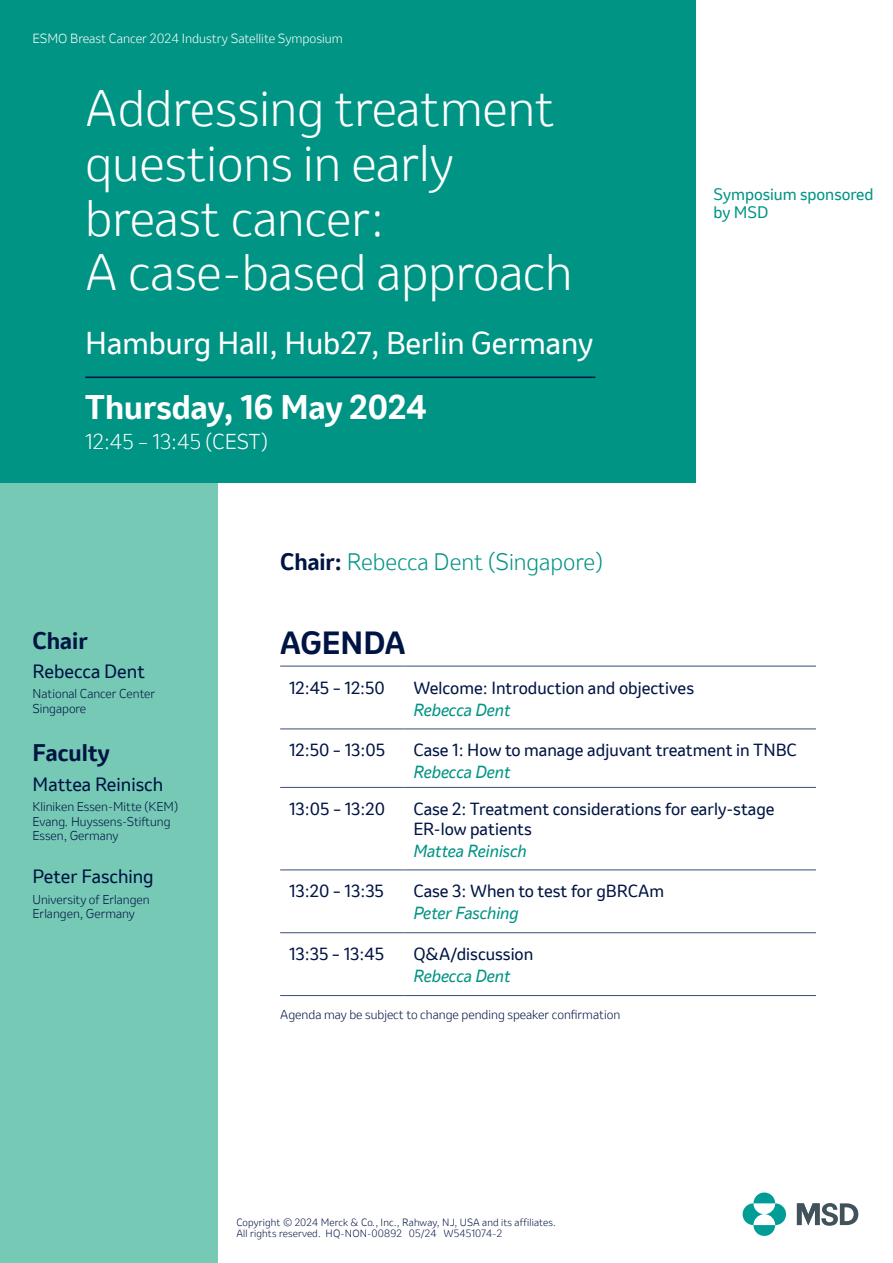
<style>
.page{position:relative;width:893px;height:1263px;background:#fff}
.page>*{position:absolute;margin:0;border:0;box-sizing:border-box;transform-origin:0 0}
._3__Title_of_Meeting{font:300 48px/54.8px "Invention";color:#fff}
._5__Day__Date_Month_Year{font:700 31.95px "Invention";color:#fff}
._8__AGENDA{font:700 30px "Invention";color:#001443}
._4__Venue_Room_City__Country{font:29.55px "Invention";color:#fff}
._10A___LEFT__CHAIR_FACULTY{font:700 22.5px "Invention";color:#001443}
._7__Chair__Speaker_Name__Country{font:300 22.35px "Invention";color:#009484}
._6__Time{font:300 20.1px "Invention";color:#fff}
._10B___LEFT__Speaker_Name{font:18px "Invention";color:#001443}
._9A__Agenda__Time_Title{font:16.35px/19.6px "Invention";color:#001443}
._9B__Agenda__Speaker_Name{font:italic 16.35px "Invention";color:#009484}
._2A__MSD_Meeting_Type{font:15.6px/18.8px "Invention";color:#009484}
._1A___TOP_LEFT__Conference_Mtg_Name_w_Rul{font:300 12.45px "Invention";color:#fff}
._9C__Agenda_disclaimer{font:300 12.15px "Invention";color:#001443}
._10C___LEFT__Title_Dept__Company__etc{font:300 12px/14.4px "Invention";color:#001443}
._11__Copyright{font:300 9.9px/10.9px "Invention";letter-spacing:.015em;color:#001443}
.s1{font-weight:700;color:#001443}
</style>
<div class="page">
<div style="left:0;top:0;width:217px;height:1263px;background:#76c9b5"></div>
<div style="left:0;top:0;width:696px;height:482px;background:#009484"></div>
<hr style="left:280px;top:666px;width:124px;height:1px;background:#354e77">
<hr style="left:404px;top:666px;width:412px;height:1px;background:#354e77">
<hr style="left:280px;top:728px;width:124px;height:1px;background:#354e77">
<hr style="left:404px;top:728px;width:412px;height:1px;background:#354e77">
<hr style="left:280px;top:787px;width:124px;height:1px;background:#354e77">
<hr style="left:404px;top:787px;width:412px;height:1px;background:#354e77">
<hr style="left:280px;top:869px;width:124px;height:1px;background:#354e77">
<hr style="left:404px;top:869px;width:412px;height:1px;background:#354e77">
<hr style="left:280px;top:932px;width:124px;height:1px;background:#354e77">
<hr style="left:404px;top:932px;width:412px;height:1px;background:#354e77">
<hr style="left:280px;top:995px;width:124px;height:1px;background:#354e77">
<hr style="left:404px;top:995px;width:412px;height:1px;background:#354e77">
<hr style="left:85px;top:377px;width:510px;height:1px;background:#001443">
<svg style="left:753px;top:1192px;width:22px;height:11px"></svg>
<svg style="left:753px;top:1225px;width:22px;height:11px"></svg>
<svg style="left:743px;top:1203px;width:20px;height:22px"></svg>
<svg style="left:765px;top:1203px;width:21px;height:22px"></svg>
<svg style="left:797px;top:1203px;width:61px;height:23px"></svg>
<p class="_1A___TOP_LEFT__Conference_Mtg_Name_w_Rul" style="left:33px;top:30px;width:312px">ESMO Breast Cancer 2024 Industry Satellite Symposium</p>
<p class="_3__Title_of_Meeting" style="left:85px;top:80px;width:488px">Addressing treatment questions in early breast cancer:<br>A case-based approach</p>
<p class="_4__Venue_Room_City__Country" style="left:85px;top:322px;width:509px">Hamburg Hall, Hub27, Berlin Germany</p>
<p class="_5__Day__Date_Month_Year" style="left:85px;top:384px;width:343px">Thursday, 16 May 2024</p>
<p class="_6__Time" style="left:85px;top:427px;width:184px">12:45 – 13:45 (CEST)</p>
<p class="_7__Chair__Speaker_Name__Country" style="left:280px;top:547px;width:324px"><span class="s1">Chair:</span> Rebecca Dent (Singapore)</p>
<p class="_2A__MSD_Meeting_Type" style="left:713px;top:185px;width:162px">Symposium sponsored by MSD</p>
<p class="_10A___LEFT__CHAIR_FACULTY" style="left:33px;top:624px;width:57px">Chair</p>
<p class="_10B___LEFT__Speaker_Name" style="left:33px;top:658px;width:114px">Rebecca Dent</p>
<p class="_10C___LEFT__Title_Dept__Company__etc" style="left:33px;top:687px;width:124px">National Cancer Center<br>Singapore</p>
<p class="_10A___LEFT__CHAIR_FACULTY" style="left:33px;top:737px;width:79px">Faculty</p>
<p class="_10B___LEFT__Speaker_Name" style="left:33px;top:771px;width:132px">Mattea Reinisch</p>
<p class="_10C___LEFT__Title_Dept__Company__etc" style="left:33px;top:799px;width:147px">Kliniken Essen-Mitte (KEM)<br>Evang. Huyssens-Stiftung<br>Essen, Germany</p>
<p class="_10B___LEFT__Speaker_Name" style="left:33px;top:864px;width:123px">Peter Fasching</p>
<p class="_10C___LEFT__Title_Dept__Company__etc" style="left:33px;top:892px;width:119px">University of Erlangen<br>Erlangen, Germany</p>
<p class="_8__AGENDA" style="left:280px;top:621px;width:127px">AGENDA</p>
<p class="_9A__Agenda__Time_Title" style="left:289px;top:677px;width:97px">12:45 – 12:50</p>
<p class="_9A__Agenda__Time_Title" style="left:413px;top:677px;width:282px">Welcome: Introduction and objectives</p>
<p class="_9B__Agenda__Speaker_Name" style="left:413px;top:698px;width:99px">Rebecca Dent</p>
<p class="_9A__Agenda__Time_Title" style="left:289px;top:740px;width:97px">12:50 – 13:05</p>
<p class="_9A__Agenda__Time_Title" style="left:413px;top:740px;width:385px">Case 1: How to manage adjuvant treatment in TNBC</p>
<p class="_9B__Agenda__Speaker_Name" style="left:413px;top:761px;width:99px">Rebecca Dent</p>
<p class="_9A__Agenda__Time_Title" style="left:289px;top:799px;width:97px">13:05 – 13:20</p>
<p class="_9A__Agenda__Time_Title" style="left:413px;top:799px;width:363px">Case 2: Treatment considerations for early-stage<br>ER-low patients</p>
<p class="_9B__Agenda__Speaker_Name" style="left:413px;top:839px;width:115px">Mattea Reinisch</p>
<p class="_9A__Agenda__Time_Title" style="left:289px;top:881px;width:96px">13:20 – 13:35</p>
<p class="_9A__Agenda__Time_Title" style="left:413px;top:881px;width:252px">Case 3: When to test for gBRCAm</p>
<p class="_9B__Agenda__Speaker_Name" style="left:413px;top:902px;width:107px">Peter Fasching</p>
<p class="_9A__Agenda__Time_Title" style="left:289px;top:944px;width:96px">13:35 – 13:45</p>
<p class="_9A__Agenda__Time_Title" style="left:413px;top:944px;width:121px">Q&amp;A/discussion</p>
<p class="_9B__Agenda__Speaker_Name" style="left:413px;top:964px;width:99px">Rebecca Dent</p>
<p class="_9C__Agenda_disclaimer" style="left:280px;top:1006px;width:342px">Agenda may be subject to change pending speaker confirmation</p>
<p class="_11__Copyright" style="left:236px;top:1216px;width:321px">Copyright © 2024 Merck &amp; Co., Inc., Rahway, NJ, USA and its affiliates.<br>All rights reserved. HQ-NON-00892 05/24 W5451074-2</p>
</div>
